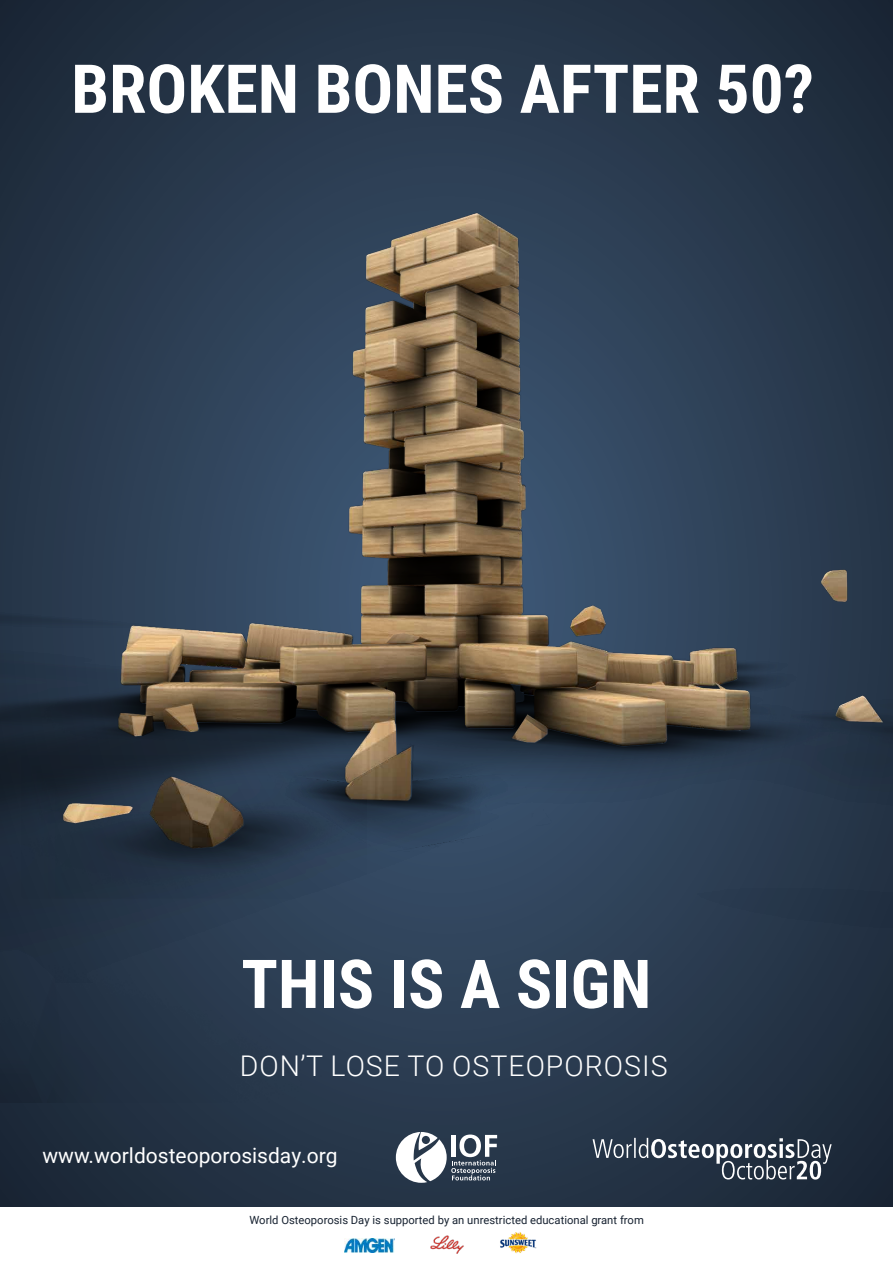
<style>
.page{position:relative;width:893px;height:1263px;background:#fff}
.page>*{position:absolute;margin:0;border:0;box-sizing:border-box;transform-origin:0 0}
.t1{font:700 67.5px "Roboto Condensed";color:#fff}
.t2{font:300 28.5px "Roboto";letter-spacing:.035em;color:#fff}
.t3{font:21px "Roboto";color:#fff}
.t4{font:11.25px "Roboto";color:#172231}
</style>
<div class="page">
<div style="left:0;top:0;width:893px;height:1206px;background:#233143"></div>
<img style="left:345px;top:1239px;width:49px;height:13px">
<img style="left:500px;top:1232px;width:36px;height:22px">
<img style="left:430px;top:1235px;width:34px;height:19px">
<img style="left:0;top:0;width:893px;height:1103px">
<svg style="left:396px;top:1132px;width:101px;height:51px"></svg>
<img style="left:100px;top:641px;width:562px;height:272px">
<svg style="left:593px;top:1138px;width:239px;height:41px"></svg>
<h1 class="t1" style="left:71px;top:42px;width:744px">BROKEN BONES AFTER 50?</h1>
<h1 class="t1" style="left:241px;top:937px;width:411px">THIS IS A SIGN</h1>
<h2 class="t2" style="left:240px;top:1045px;width:429px">DON’T LOSE TO OSTEOPOROSIS</h2>
<h3 class="t3" style="left:43px;top:1141px;width:297px">www.worldosteoporosisday.org</h3>
<p class="t4" style="left:249px;top:1212px;width:396px">World Osteoporosis Day is supported by an unrestricted educational grant from</p>
</div>
